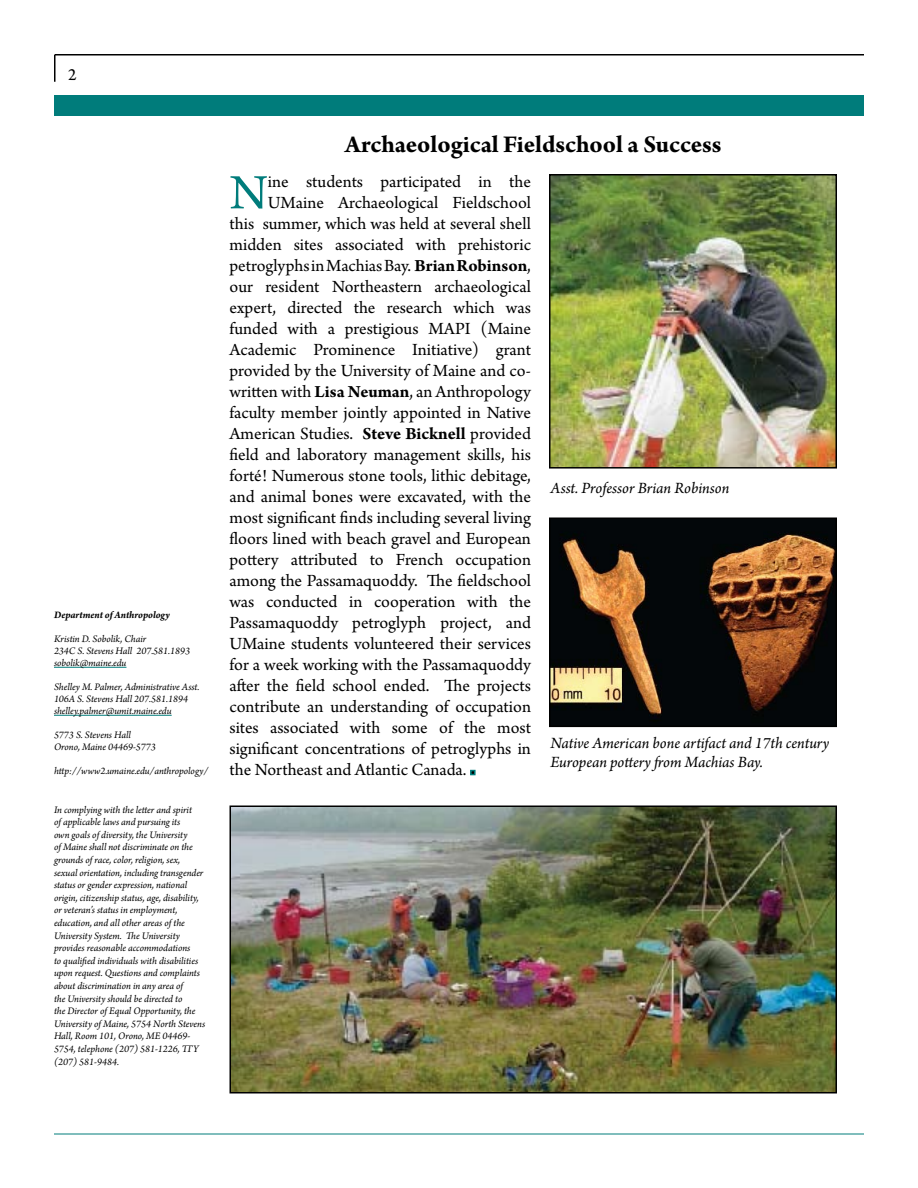
<style>
.page{position:relative;width:918px;height:1188px;background:#fff}
.page>*{position:absolute;margin:0;border:0;box-sizing:border-box;transform-origin:0 0}
.t1{font:52.05px "Arno Pro";color:#007c7b}
.t2{font:700 25.5px "Arno Pro";letter-spacing:-.005em;color:#000}
.t3{font:18px "Arno Pro";color:#000}
.t4{font:italic 16.5px/19.8px "Arno Pro";letter-spacing:-.005em;color:#000}
.t5{font:italic 10.5px/12.6px "Arno Pro";letter-spacing:-.005em;color:#000}
.t6{font:italic 700 10.5px "Arno Pro";letter-spacing:-.005em;color:#000}
.s1{font-weight:700}
</style>
<div class="page">
<hr style="left:54px;top:667px;width:72px;height:1px;background:#007c7b">
<hr style="left:54px;top:715px;width:118px;height:1px;background:#007c7b">
<img style="left:552px;top:177px;width:282px;height:289px">
<div style="left:549px;top:174px;width:288px;height:295px;border:2px solid #000"></div>
<svg style="left:470px;top:770px;width:6px;height:5px"></svg>
<img style="left:233px;top:809px;width:601px;height:282px">
<div style="left:230px;top:806px;width:607px;height:288px;border:2px solid #000"></div>
<img style="left:552px;top:521px;width:282px;height:203px">
<div style="left:549px;top:518px;width:288px;height:209px;border:2px solid #000"></div>
<div style="left:55px;top:95px;width:809px;height:21px;background:#007c7b"></div>
<hr style="left:55px;top:54px;width:809px;height:2px;background:#000">
<hr style="left:54px;top:55px;width:2px;height:27px;background:#000">
<hr style="left:54px;top:1134px;width:810px;height:1px;background:#007c7b">
<p class="t3" style="left:68px;top:64px;width:10px">2</p>
<p class="t6" style="left:54px;top:609px;width:117px">Department of Anthropology</p>
<p class="t5" style="left:54px;top:634px;width:138px;line-height:12px">Kristin D. Sobolik, Chair<br>234C S. Stevens Hall 207.581.1893 sobolik@maine.edu</p>
<p class="t5" style="left:54px;top:682px;width:147px;line-height:12px">Shelley M. Palmer, Administrative Asst.<br>106A S. Stevens Hall 207.581.1894 shelley.palmer@umit.maine.edu</p>
<p class="t5" style="left:54px;top:730px;width:103px;line-height:12px">5773 S. Stevens Hall<br>Orono, Maine 04469-5773</p>
<p class="t5" style="left:54px;top:765px;width:156px">http://www2.umaine.edu/anthropology/</p>
<p class="t5" style="left:54px;top:804px;width:153px">In complying with the letter and spirit<br>of applicable laws and pursuing its<br>own goals of diversity, the University<br>of Maine shall not discriminate on the grounds of race, color, religion, sex, sexual orientation, including transgender status or gender expression, national origin, citizenship status, age, disability, or veteran’s status in employment, education, and all other areas of the University System. The University provides reasonable accommodations<br>to qualified individuals with disabilities upon request. Questions and complaints about discrimination in any area of<br>the University should be directed to<br>the Director of Equal Opportunity, the University of Maine, 5754 North Stevens Hall, Room 101, Orono, ME 04469- 5754, telephone (207) 581-1226, TTY (207) 581-9484.</p>
<h2 class="t2" style="left:345px;top:130px;width:378px">Archaeological Fieldschool a Success</h2>
<h1 class="t1" style="left:230px;top:163px;width:40px">N</h1>
<p class="t3" style="left:268px;top:172px;width:265px">ine students participated in the</p>
<p class="t3" style="left:268px;top:193px;width:265px">UMaine Archaeological Fieldschool</p>
<p class="t3" style="left:230px;top:214px;width:303px">this summer, which was held at several shell</p>
<p class="t3" style="left:230px;top:235px;width:303px">midden sites associated with prehistoric</p>
<p class="t3" style="left:230px;top:256px;width:303px">petroglyphs in Machias Bay. <span class="s1">Brian Robinson</span>,</p>
<p class="t3" style="left:230px;top:277px;width:303px">our resident Northeastern archaeological</p>
<p class="t3" style="left:230px;top:298px;width:303px">expert, directed the research which was</p>
<p class="t3" style="left:230px;top:319px;width:303px">funded with a prestigious MAPI (Maine</p>
<p class="t3" style="left:230px;top:340px;width:303px">Academic Prominence Initiative) grant</p>
<p class="t3" style="left:230px;top:361px;width:303px">provided by the University of Maine and co-</p>
<p class="t3" style="left:230px;top:382px;width:303px">written with <span class="s1">Lisa Neuman</span>, an Anthropology</p>
<p class="t3" style="left:230px;top:403px;width:303px">faculty member jointly appointed in Native</p>
<p class="t3" style="left:230px;top:424px;width:303px">American Studies. <span class="s1">Steve Bicknell</span> provided</p>
<p class="t3" style="left:230px;top:445px;width:303px">field and laboratory management skills, his</p>
<p class="t3" style="left:230px;top:466px;width:303px">forté! Numerous stone tools, lithic debitage,</p>
<p class="t3" style="left:230px;top:487px;width:303px">and animal bones were excavated, with the</p>
<p class="t3" style="left:230px;top:508px;width:303px">most significant finds including several living</p>
<p class="t3" style="left:230px;top:529px;width:303px">floors lined with beach gravel and European</p>
<p class="t3" style="left:230px;top:550px;width:303px">pottery attributed to French occupation</p>
<p class="t3" style="left:230px;top:571px;width:303px">among the Passamaquoddy. The fieldschool</p>
<p class="t3" style="left:230px;top:592px;width:303px">was conducted in cooperation with the</p>
<p class="t3" style="left:230px;top:613px;width:303px">Passamaquoddy petroglyph project, and</p>
<p class="t3" style="left:230px;top:634px;width:303px">UMaine students volunteered their services</p>
<p class="t3" style="left:230px;top:655px;width:303px">for a week working with the Passamaquoddy</p>
<p class="t3" style="left:230px;top:676px;width:303px">after the field school ended. The projects</p>
<p class="t3" style="left:230px;top:697px;width:303px">contribute an understanding of occupation</p>
<p class="t3" style="left:230px;top:718px;width:303px">sites associated with some of the most</p>
<p class="t3" style="left:230px;top:739px;width:303px">significant concentrations of petroglyphs in</p>
<p class="t3" style="left:230px;top:760px;width:239px">the Northeast and Atlantic Canada.</p>
<p class="t4" style="left:550px;top:479px;width:180px">Asst. Professor Brian Robinson</p>
<p class="t4" style="left:550px;top:734px;width:280px">Native American bone artifact and 17th century<br>European pottery from Machias Bay.</p>
</div>
